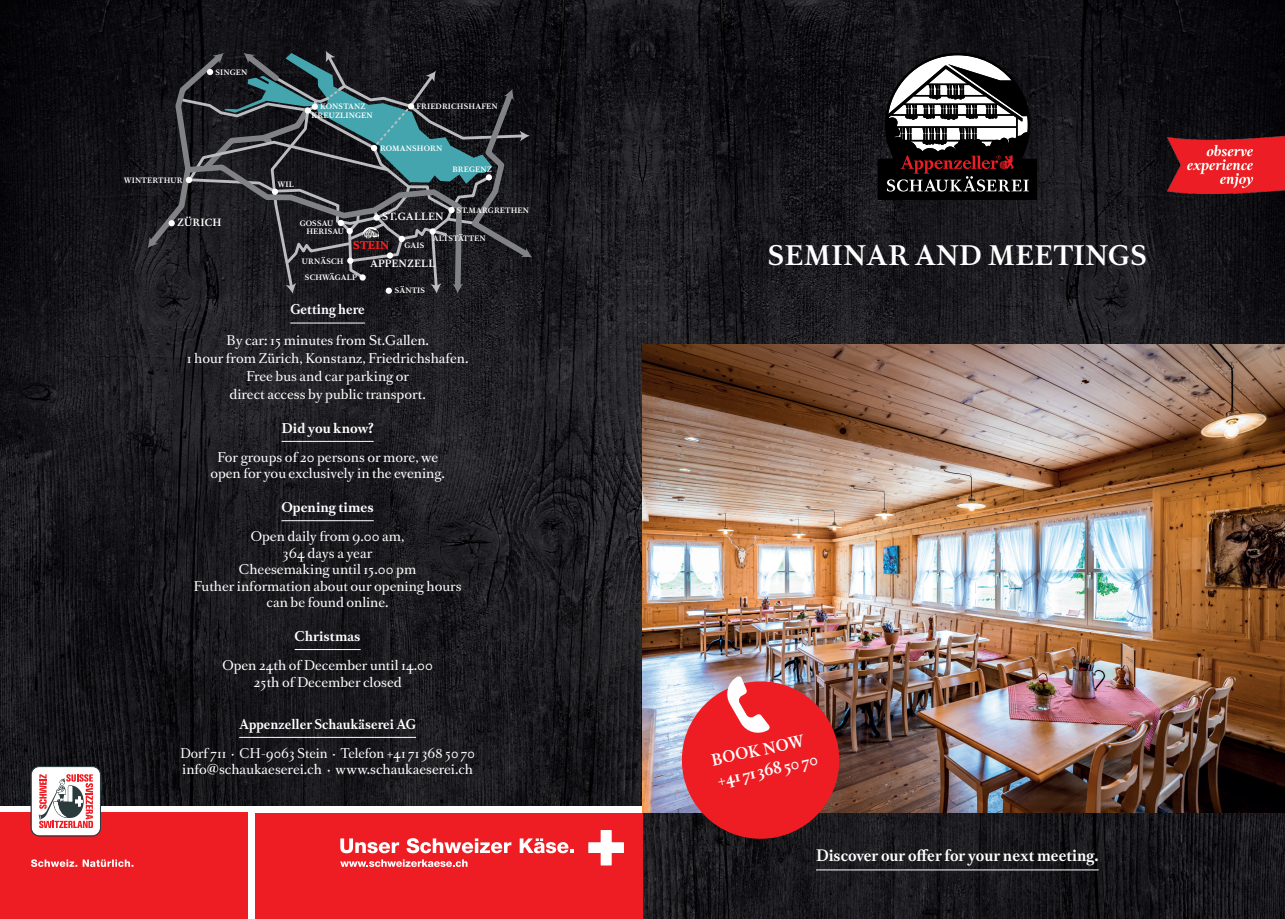
<style>
.page{position:relative;width:1285px;height:919px;background:#fff}
.page>*{position:absolute;margin:0;border:0;box-sizing:border-box;transform-origin:0 0}
.t1{font:700 25.5px "Romain Text";letter-spacing:.02em;color:#fff}
.t2{font:700 15px/21px "Romain Text";color:#fff;scale:.95 1}
.t3{font:12.75px/16.5px "Romain Text";color:#fff;text-align:center}
.t4{font:12.75px/16.5px "Romain Text";color:#fff;scale:.95 1}
.t5{font:700 12.75px "Romain Text";color:#fff;scale:.95 1}
.t6{font:700 12.75px "Romain Text";color:#fff}
.t7{font:700 10.05px "Romain Text";letter-spacing:.02em;color:#ee1d23}
.t8{font:700 9.45px "Romain Text";letter-spacing:.02em;color:#fff}
.t9{font:700 7.05px/8.1px "Romain Text";letter-spacing:.02em;color:#fff}
</style>
<div class="page">
<img style="left:0;top:0;width:1284px;height:918px">
<div style="left:0;top:805px;width:642px;height:113px;background:#fff"></div>
<div style="left:255px;top:812px;width:387px;height:106px;background:#ee1d23"></div>
<div style="left:0;top:812px;width:248px;height:106px;background:#ee1d23"></div>
<svg style="left:31px;top:859px;width:102px;height:7px"></svg>
<svg style="left:588px;top:830px;width:36px;height:35px"></svg>
<svg style="left:340px;top:838px;width:59px;height:15px"></svg>
<svg style="left:406px;top:838px;width:105px;height:15px"></svg>
<svg style="left:519px;top:838px;width:55px;height:15px"></svg>
<svg style="left:340px;top:859px;width:127px;height:7px"></svg>
<div style="left:31px;top:766px;width:69px;height:69px;background:#fff;border-radius:8px"></div>
<div style="left:31px;top:766px;width:70px;height:70px;border:1px solid #2b3b3d;border-radius:8px"></div>
<svg style="left:39px;top:774px;width:54px;height:54px"></svg>
<img style="left:642px;top:344px;width:642px;height:468px">
<svg style="left:674px;top:674px;width:172px;height:172px;background:#c13c42"></svg>
<hr style="left:815px;top:869px;width:283px;height:1px;background:#fff">
<img style="left:1167px;top:134px;width:117px;height:59px">
<svg style="left:877px;top:51px;width:159px;height:149px"></svg>
<svg style="left:144px;top:51px;width:389px;height:242px;background:#2b3338"></svg>
<hr style="left:290px;top:323px;width:75px;height:1px;background:#fff">
<hr style="left:281px;top:441px;width:92px;height:1px;background:#fff">
<hr style="left:281px;top:520px;width:93px;height:1px;background:#fff">
<hr style="left:294px;top:649px;width:66px;height:1px;background:#fff">
<hr style="left:239px;top:737px;width:177px;height:1px;background:#fff">
<p class="t9" style="left:215px;top:68px;width:33px">SINGEN</p>
<p class="t9" style="left:124px;top:176px;width:60px">WINTERTHUR</p>
<p class="t8" style="left:177px;top:216px;width:46px">ZÜRICH</p>
<p class="t9" style="left:320px;top:103px;width:47px">KONSTANZ</p>
<p class="t9" style="left:311px;top:112px;width:63px">KREUZLINGEN</p>
<p class="t9" style="left:416px;top:103px;width:83px">FRIEDRICHSHAFEN</p>
<p class="t9" style="left:380px;top:144px;width:64px">ROMANSHORN</p>
<p class="t9" style="left:452px;top:165px;width:41px">BREGENZ</p>
<p class="t9" style="left:457px;top:206px;width:74px">ST.MARGRETHEN</p>
<p class="t9" style="left:433px;top:234px;width:54px">ALTSTÄTTEN</p>
<p class="t9" style="left:277px;top:181px;width:18px">WIL</p>
<p class="t8" style="left:382px;top:211px;width:63px">ST.GALLEN</p>
<p class="t9" style="left:306px;top:219px;width:39px;text-indent:-7px">GOSSAU<br>HERISAU</p>
<p class="t9" style="left:302px;top:257px;width:43px">URNÄSCH</p>
<p class="t9" style="left:305px;top:274px;width:53px">SCHWÄGALP</p>
<p class="t7" style="left:353px;top:238px;width:37px">STEIN</p>
<p class="t9" style="left:404px;top:241px;width:21px">GAIS</p>
<p class="t8" style="left:370px;top:258px;width:66px">APPENZELL</p>
<p class="t9" style="left:394px;top:287px;width:32px">SÄNTIS</p>
<p class="t5" style="left:290px;top:301px;width:80px">Getting here</p>
<p class="t3" style="left:187px;top:331px;width:283px;line-height:18px">By car: 15 minutes from St.Gallen.<br>1 hour from Zürich, Konstanz, Friedrichshafen.<br>Free bus and car parking or<br>direct access by public transport.</p>
<p class="t6" style="left:281px;top:419px;width:93px">Did you know?</p>
<p class="t3" style="left:210px;top:449px;width:236px">For groups of 20 persons or more, we open for you exclusively in the evening.</p>
<p class="t6" style="left:281px;top:499px;width:94px">Opening times</p>
<p class="t3" style="left:193px;top:528px;width:269px">Open daily from 9.00 am,<br>364 days a year<br>Cheesemaking until 15.00 pm<br>Futher information about our opening hours can be found online.</p>
<p class="t6" style="left:294px;top:627px;width:67px">Christmas</p>
<p class="t3" style="left:222px;top:657px;width:212px">Open 24th of December until 14.00<br>25th of December closed</p>
<p class="t5" style="left:239px;top:715px;width:188px">Appenzeller Schaukäserei AG</p>
<p class="t4" style="left:180px;top:745px;width:312px">Dorf 711 · CH-9063 Stein · Telefon +41 71 368 50 70 info@schaukaeserei.ch · www.schaukaeserei.ch</p>
<h1 class="t1" style="left:767px;top:239px;width:381px">SEMINAR AND MEETINGS</h1>
<p class="t2" style="left:709px;top:750px;width:110px;rotate:-12deg">BOOK NOW +41 71 368 50 70</p>
<p class="t2" style="left:815px;top:845px;width:299px">Discover our offer for your next meeting.</p>
</div>
